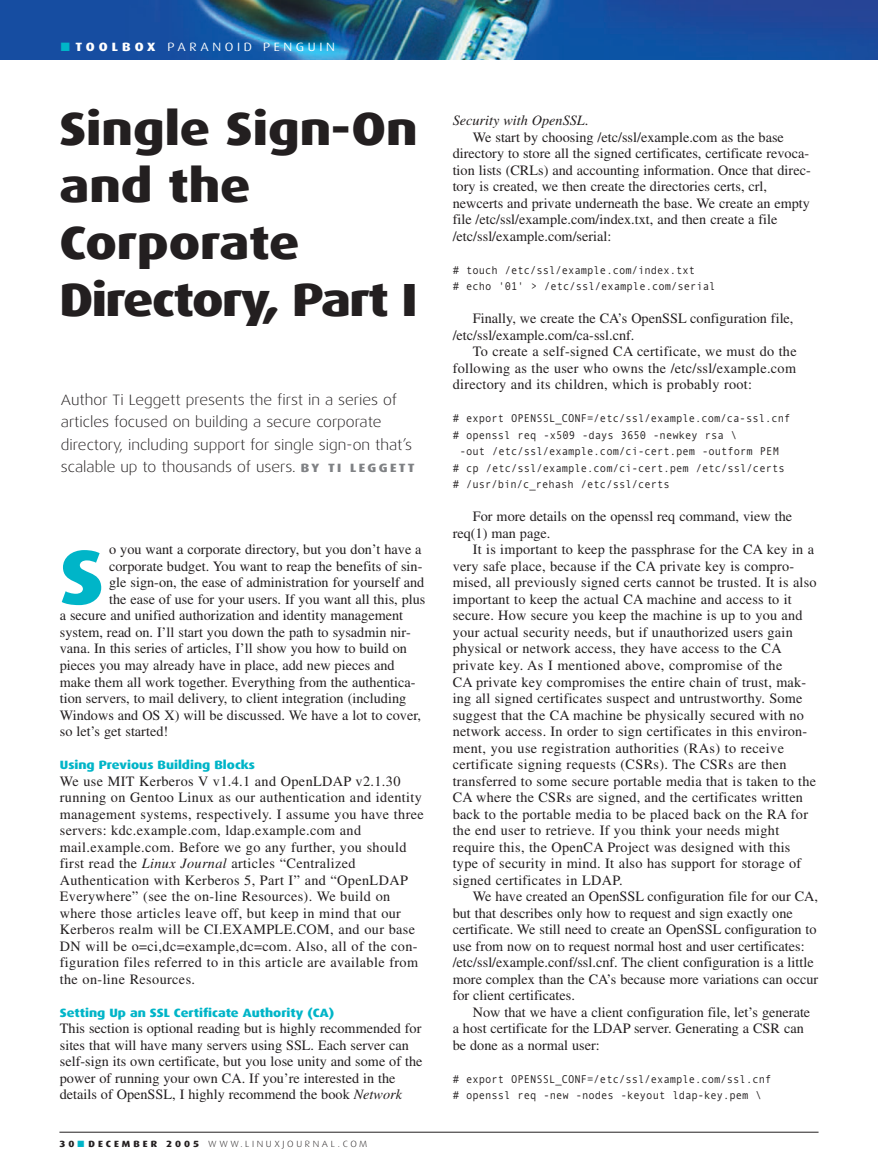
<style>
.page{position:relative;width:878px;height:1175px;background:#fff}
.page>*{position:absolute;margin:0;border:0;box-sizing:border-box;transform-origin:0 0}
.t1{font:800 76.65px "Dax Wide";color:#00b5c8}
.t2{font:800 46.5px/57px "Dax Wide";color:#231f20}
.t3{font:300 15px/22.5px "Dax Wide";color:#231f20}
.t4{font:14.25px/16.5px "Times";color:#231f20}
.t5{font:14.25px/16.5px "Times";letter-spacing:.025em;color:#231f20}
.t6{font:14.25px "Times";letter-spacing:.02em;color:#231f20}
.t7{font:italic 14.25px "Times";color:#231f20}
.t8{font:800 12px "Dax Wide";color:#00b5c8}
.t9{font:12px "Dax Wide";letter-spacing:.3em;color:#fff}
.t10{font:11.25px/16.5px "Andale Mono";color:#231f20;scale:.94 1}
.t11{font:300 9px "Dax Wide";letter-spacing:.29em;color:#231f20}
.s1{color:#00b5c8}
.s2{font-weight:800}
.s3{font-weight:800;font-size:12px;color:#808285}
.s4{font-style:italic}
.s5{font-style:normal}
</style>
<div class="page">
<img style="left:0;top:0;width:878px;height:59px">
<hr style="left:59px;top:1131px;width:759px;height:1px;background:#231f20">
<p class="t9" style="left:61px;top:40px;width:275px"><span class="s1">■</span> <span class="s2">TOOLBOX</span> PARANOID PENGUIN</p>
<p class="t2" style="left:59px;top:100px;width:360px">Single Sign-On and the<br>Corporate<br>Directory, Part I</p>
<p class="t3" style="left:61px;top:388px;width:355px">Author Ti Leggett presents the first in a series of articles focused on building a secure corporate directory, including support for single sign-on that’s scalable up to thousands of users. <span class="s3">B Y T I L E G G E T T</span></p>
<p class="t1" style="left:60px;top:532px;width:46px">S</p>
<p class="t4" style="left:109px;top:543px;width:314px">o you want a corporate directory, but you don’t have a</p>
<p class="t4" style="left:109px;top:559px;width:315px">corporate budget. You want to reap the benefits of sin-</p>
<p class="t4" style="left:109px;top:576px;width:317px">gle sign-on, the ease of administration for yourself and</p>
<p class="t4" style="left:109px;top:592px;width:318px">the ease of use for your users. If you want all this, plus</p>
<p class="t4" style="left:60px;top:609px;width:345px">a secure and unified authorization and identity management</p>
<p class="t4" style="left:60px;top:625px;width:352px">system, read on. I’ll start you down the path to sysadmin nir-</p>
<p class="t4" style="left:60px;top:642px;width:349px">vana. In this series of articles, I’ll show you how to build on</p>
<p class="t4" style="left:60px;top:658px;width:336px">pieces you may already have in place, add new pieces and</p>
<p class="t4" style="left:60px;top:675px;width:357px">make them all work together. Everything from the authentica-</p>
<p class="t4" style="left:60px;top:691px;width:348px">tion servers, to mail delivery, to client integration (including</p>
<p class="t4" style="left:60px;top:708px;width:363px">Windows and OS X) will be discussed. We have a lot to cover,</p>
<p class="t4" style="left:60px;top:724px;width:110px">so let’s get started!</p>
<p class="t8" style="left:60px;top:758px;width:197px">Using Previous Building Blocks</p>
<p class="t5" style="left:60px;top:774px;width:365px">We use MIT Kerberos V v1.4.1 and OpenLDAP v2.1.30 running on Gentoo Linux as our authentication and identity management systems, respectively. I assume you have three servers: kdc.example.com, ldap.example.com and mail.example.com. Before we go any further, you should first read the <span class="s4">Linux Journal</span> articles “Centralized Authentication with Kerberos 5, Part I” and “OpenLDAP Everywhere” (see the on-line Resources). We build on where those articles leave off, but keep in mind that our Kerberos realm will be CI.EXAMPLE.COM, and our base DN will be o=ci,dc=example,dc=com. Also, all of the con&shy;figuration files referred to in this article are available from the on-line Resources.</p>
<p class="t8" style="left:60px;top:1005px;width:276px">Setting Up an SSL Certificate Authority (CA)</p>
<p class="t4" style="left:60px;top:1021px;width:364px">This section is optional reading but is highly recommended for sites that will have many servers using SSL. Each server can self-sign its own certificate, but you lose unity and some of the power of running your own CA. If you’re interested in the details of OpenSSL, I highly recommend the book <span class="s4">Network</span></p>
<p class="t11" style="left:59px;top:1138px;width:309px"><span class="s2">30</span><span class="s1">■</span> <span class="s2">DECEMBER 2005</span> WWW.LINUXJOURNAL.COM</p>
<p class="t7" style="left:452px;top:115px;width:137px">Security with OpenSSL<span class="s5">.</span></p>
<p class="t4" style="left:473px;top:130px;width:312px">We start by choosing /etc/ssl/example.com as the base</p>
<p class="t4" style="left:452px;top:147px;width:358px">directory to store all the signed certificates, certificate revoca-</p>
<p class="t4" style="left:452px;top:163px;width:359px">tion lists (CRLs) and accounting information. Once that direc-</p>
<p class="t4" style="left:452px;top:180px;width:316px">tory is created, we then create the directories certs, crl,</p>
<p class="t4" style="left:452px;top:196px;width:359px">newcerts and private underneath the base. We create an empty</p>
<p class="t4" style="left:452px;top:213px;width:326px">file /etc/ssl/example.com/index.txt, and then create a file</p>
<p class="t4" style="left:452px;top:229px;width:160px">/etc/ssl/example.com/serial:</p>
<p class="t10" style="left:452px;top:262px;width:281px"># touch /etc/ssl/example.com/index.txt<br># echo '01' &gt; /etc/ssl/example.com/serial</p>
<p class="t4" style="left:473px;top:312px;width:322px">Finally, we create the CA’s OpenSSL configuration file,</p>
<p class="t4" style="left:452px;top:328px;width:183px">/etc/ssl/example.com/ca-ssl.cnf.</p>
<p class="t6" style="left:473px;top:346px;width:325px">To create a self-signed CA certificate, we must do the</p>
<p class="t6" style="left:452px;top:363px;width:345px">following as the user who owns the /etc/ssl/example.com</p>
<p class="t6" style="left:452px;top:379px;width:301px">directory and its children, which is probably root:</p>
<p class="t10" style="left:452px;top:410px;width:361px"># export OPENSSL_CONF=/etc/ssl/example.com/ca-ssl.cnf</p>
<p class="t10" style="left:452px;top:427px;width:304px"># openssl req -x509 -days 3650 -newkey rsa \</p>
<p class="t10" style="left:459px;top:443px;width:341px">-out /etc/ssl/example.com/ci-cert.pem -outform PEM</p>
<p class="t10" style="left:452px;top:460px;width:355px"># cp /etc/ssl/example.com/ci-cert.pem /etc/ssl/certs</p>
<p class="t10" style="left:452px;top:476px;width:232px"># /usr/bin/c_rehash /etc/ssl/certs</p>
<p class="t4" style="left:473px;top:510px;width:321px">For more details on the openssl req command, view the</p>
<p class="t4" style="left:452px;top:526px;width:99px">req(1) man page.</p>
<p class="t4" style="left:473px;top:543px;width:343px">It is important to keep the passphrase for the CA key in a</p>
<p class="t4" style="left:452px;top:559px;width:343px">very safe place, because if the CA private key is compro-</p>
<p class="t4" style="left:452px;top:576px;width:365px">mised, all previously signed certs cannot be trusted. It is also</p>
<p class="t4" style="left:452px;top:592px;width:341px">important to keep the actual CA machine and access to it</p>
<p class="t4" style="left:452px;top:609px;width:351px">secure. How secure you keep the machine is up to you and</p>
<p class="t4" style="left:452px;top:625px;width:341px">your actual security needs, but if unauthorized users gain</p>
<p class="t4" style="left:452px;top:642px;width:330px">physical or network access, they have access to the CA</p>
<p class="t5" style="left:452px;top:658px;width:331px">private key. As I mentioned above, compromise of the</p>
<p class="t4" style="left:452px;top:675px;width:355px">CA private key compromises the entire chain of trust, mak-</p>
<p class="t4" style="left:452px;top:691px;width:351px">ing all signed certificates suspect and untrustworthy. Some</p>
<p class="t4" style="left:452px;top:708px;width:353px">suggest that the CA machine be physically secured with no</p>
<p class="t4" style="left:452px;top:724px;width:356px">network access. In order to sign certificates in this environ-</p>
<p class="t5" style="left:452px;top:741px;width:333px">ment, you use registration authorities (RAs) to receive</p>
<p class="t5" style="left:452px;top:757px;width:335px">certificate signing requests (CSRs). The CSRs are then</p>
<p class="t4" style="left:452px;top:774px;width:365px">transferred to some secure portable media that is taken to the</p>
<p class="t4" style="left:452px;top:790px;width:352px">CA where the CSRs are signed, and the certificates written</p>
<p class="t6" style="left:452px;top:808px;width:357px">back to the portable media to be placed back on the RA for</p>
<p class="t6" style="left:452px;top:825px;width:328px">the end user to retrieve. If you think your needs might</p>
<p class="t6" style="left:452px;top:841px;width:339px">require this, the OpenCA Project was designed with this</p>
<p class="t6" style="left:452px;top:858px;width:350px">type of security in mind. It also has support for storage of</p>
<p class="t6" style="left:452px;top:874px;width:171px">signed certificates in LDAP.</p>
<p class="t4" style="left:473px;top:889px;width:347px">We have created an OpenSSL configuration file for our CA,</p>
<p class="t4" style="left:452px;top:906px;width:341px">but that describes only how to request and sign exactly one</p>
<p class="t4" style="left:452px;top:922px;width:365px">certificate. We still need to create an OpenSSL configuration to</p>
<p class="t4" style="left:452px;top:939px;width:353px">use from now on to request normal host and user certificates:</p>
<p class="t4" style="left:452px;top:955px;width:362px">/etc/ssl/example.conf/ssl.cnf. The client configuration is a little</p>
<p class="t4" style="left:452px;top:972px;width:367px">more complex than the CA’s because more variations can occur</p>
<p class="t4" style="left:452px;top:988px;width:124px">for client certificates.</p>
<p class="t4" style="left:473px;top:1005px;width:339px">Now that we have a client configuration file, let’s generate</p>
<p class="t4" style="left:452px;top:1021px;width:352px">a host certificate for the LDAP server. Generating a CSR can</p>
<p class="t4" style="left:452px;top:1038px;width:149px">be done as a normal user:</p>
<p class="t10" style="left:452px;top:1070px;width:340px"># export OPENSSL_CONF=/etc/ssl/example.com/ssl.cnf # openssl req -new -nodes -keyout ldap-key.pem \</p>
</div>
